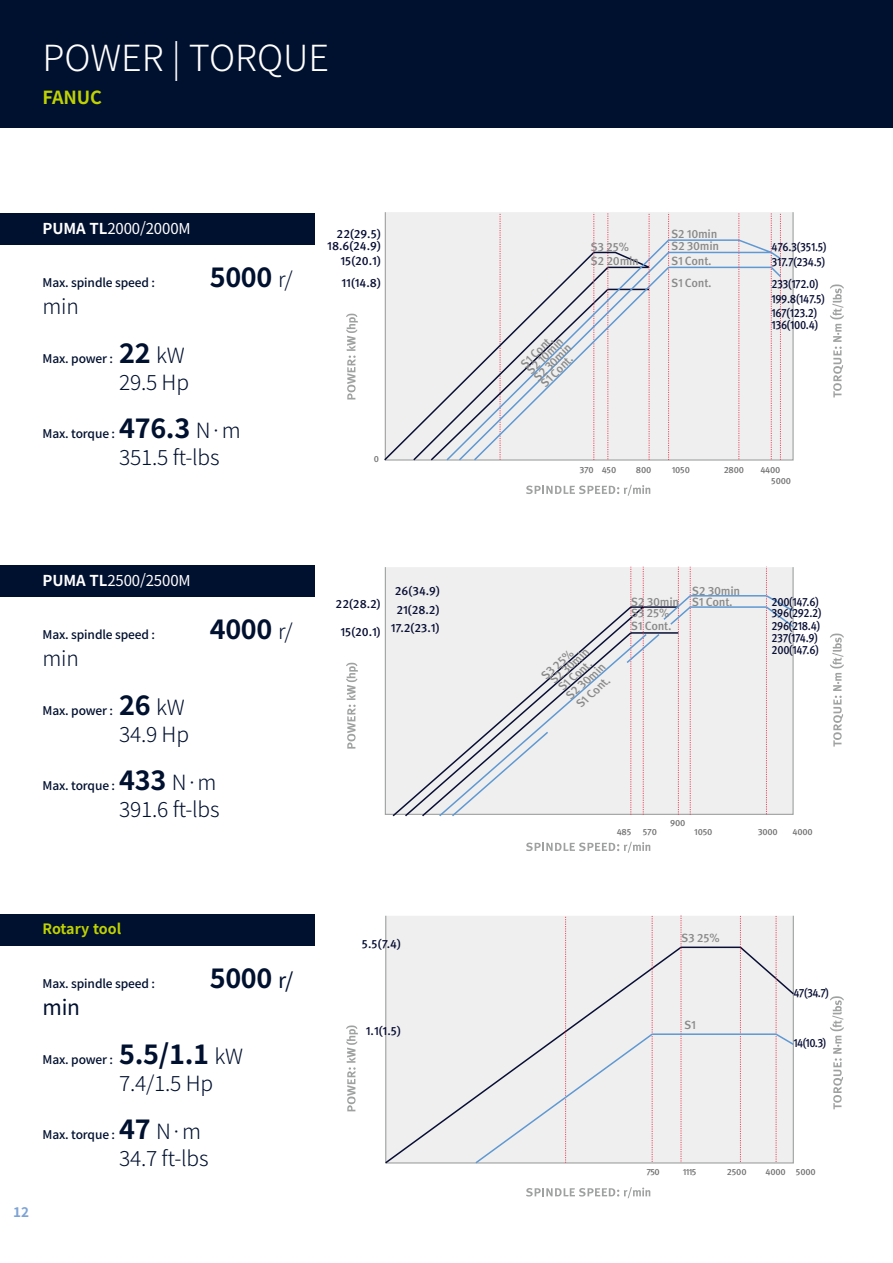
<style>
.page{position:relative;width:893px;height:1263px;background:#fff}
.page>*{position:absolute;margin:0;border:0;box-sizing:border-box;transform-origin:0 0}
.t1{font:300 36px "Noto Sans KR";color:#fff}
.t2{font:700 27px "Noto Sans KR";letter-spacing:-.01em;color:#00102f}
.t3{font:300 21px/27px "Noto Sans KR";letter-spacing:-.01em;color:#00102f}
.t4{font:21px "Noto Sans KR";color:#00102f}
.t5{font:700 18px "Noto Sans KR";letter-spacing:-.01em;color:#bfd200}
.t6{font:15px "Noto Sans KR";letter-spacing:-.01em;color:#fff}
.t7{font:700 14.25px "Noto Sans KR";letter-spacing:-.005em;color:#bfd200}
.t8{font:700 13.5px "Noto Sans KR";color:#7da3d6}
.t9{font:500 12px/14.5px "Doosan Meta Pro";letter-spacing:-.025em;color:#080e34;scale:.9 1}
.t10{font:500 12px "Noto Sans KR";letter-spacing:-.01em;color:#00102f}
.t11{font:500 12px/21.5px "Doosan Meta Pro";letter-spacing:-.025em;color:#898989}
.t12{font:500 12px/21.5px "Doosan Meta Pro";letter-spacing:-.025em;color:#080e34}
.t13{font:500 11.85px/8.9px "Doosan Meta Pro";color:#898989}
.t14{font:500 9px "Doosan Meta Pro";letter-spacing:-.025em;color:#727171}
.s1{font-weight:700}
.s2{font-weight:300;font-size:21px}
.s3{font-weight:400;font-size:21px}
.s4{font-weight:700;font-size:27px}
</style>
<div class="page">
<div style="left:0;top:0;width:893px;height:128px;background:#00102f"></div>
<div style="left:0;top:213px;width:315px;height:31px;background:#00102f"></div>
<div style="left:0;top:565px;width:315px;height:31px;background:#00102f"></div>
<div style="left:0;top:914px;width:315px;height:31px;background:#00102f"></div>
<svg style="left:526px;top:485px;width:124px;height:11px"></svg>
<svg style="left:526px;top:842px;width:124px;height:11px"></svg>
<svg style="left:526px;top:1187px;width:124px;height:11px"></svg>
<svg style="left:830px;top:284px;width:14px;height:113px"></svg>
<svg style="left:830px;top:633px;width:14px;height:114px"></svg>
<svg style="left:830px;top:996px;width:14px;height:113px"></svg>
<svg style="left:346px;top:314px;width:12px;height:85px"></svg>
<svg style="left:346px;top:663px;width:12px;height:86px"></svg>
<svg style="left:346px;top:1025px;width:12px;height:86px"></svg>
<div style="left:385px;top:212px;width:409px;height:249px;background:#efefef;border:1px solid #9fa0a0"></div>
<svg style="left:500px;top:213px;width:1px;height:25px"></svg>
<svg style="left:384px;top:250px;width:61px;height:211px"></svg>
<svg style="left:668px;top:213px;width:1px;height:25px"></svg>
<svg style="left:739px;top:213px;width:1px;height:25px"></svg>
<svg style="left:771px;top:213px;width:1px;height:25px"></svg>
<svg style="left:780px;top:213px;width:1px;height:25px"></svg>
<svg style="left:445px;top:238px;width:337px;height:223px"></svg>
<svg style="left:592px;top:213px;width:59px;height:247px"></svg>
<div style="left:385px;top:567px;width:409px;height:248px;background:#efefef;border:1px solid #9fa0a0"></div>
<svg style="left:391px;top:775px;width:47px;height:42px"></svg>
<hr style="left:690px;top:606px;width:76px;height:2px;background:#5f98d2">
<hr style="left:690px;top:595px;width:76px;height:1px;background:#5f98d2">
<svg style="left:438px;top:567px;width:254px;height:250px"></svg>
<svg style="left:764px;top:567px;width:30px;height:247px"></svg>
<div style="left:385px;top:915px;width:409px;height:248px;background:#efefef;border:1px solid #9fa0a0"></div>
<svg style="left:385px;top:945px;width:89px;height:219px"></svg>
<svg style="left:474px;top:915px;width:320px;height:249px"></svg>
<h1 class="t1" style="left:43px;top:38px;width:288px">POWER | TORQUE</h1>
<h3 class="t5" style="left:43px;top:87px;width:61px">FANUC</h3>
<p class="t6" style="left:43px;top:220px;width:150px"><span class="s1">PUMA TL</span>2000/2000M</p>
<p class="t10" style="left:43px;top:276px;width:114px">Max. spindle speed :</p>
<h2 class="t2" style="left:210px;top:262px;width:85px">5000 <span class="s2">r/</span></h2>
<h3 class="t3" style="left:43px;top:294px;width:38px">min</h3>
<p class="t10" style="left:43px;top:351px;width:72px">Max. power :</p>
<h2 class="t2" style="left:119px;top:337px;width:67px">22 <span class="s2">kW</span></h2>
<h3 class="t3" style="left:119px;top:369px;width:71px">29.5 Hp</h3>
<p class="t10" style="left:43px;top:427px;width:74px">Max. torque :</p>
<h2 class="t2" style="left:119px;top:413px;width:123px">476.3 <span class="s2">N·m</span></h2>
<h3 class="t3" style="left:119px;top:444px;width:102px">351.5 ft-lbs</h3>
<p class="t12" style="left:337px;top:223px;width:46px">22(29.5)</p>
<p class="t11" style="left:671px;top:227px;width:50px;line-height:12.6px">S2 10min<br>S2 30min</p>
<p class="t12" style="left:340px;top:251px;width:42px">15(20.1)<br>11(14.8)</p>
<p class="t12" style="left:327px;top:236px;width:55px">18.6(24.9)</p>
<p class="t11" style="left:591px;top:239px;width:50px;line-height:14.4px">S3 25%<br>S2 20min</p>
<p class="t11" style="left:671px;top:251px;width:42px">S1 Cont.<br>S1 Cont.</p>
<p class="t14" style="left:374px;top:453px;width:7px">0</p>
<p class="t11" style="left:516px;top:360px;width:49px;line-height:18.5px;rotate:-45deg">S1 Cont.<br>S2 30min</p>
<p class="t11" style="left:521px;top:365px;width:48px;rotate:-45deg">S2 10min</p>
<p class="t11" style="left:535px;top:378px;width:42px;rotate:-45deg">S1 Cont.</p>
<p class="t9" style="left:771px;top:239px;width:63px;line-height:15.3px">476.3(351.5)<br>317.7(234.5)</p>
<p class="t9" style="left:771px;top:277px;width:61px">233(172.0)<br>199.8(147.5)<br>167(123.2)</p>
<p class="t9" style="left:771px;top:318px;width:53px">136(100.4)</p>
<p class="t14" style="left:579px;top:464px;width:38px">370 450</p>
<p class="t14" style="left:672px;top:464px;width:20px">1050</p>
<p class="t14" style="left:636px;top:464px;width:17px">800</p>
<p class="t14" style="left:724px;top:464px;width:22px">2800</p>
<p class="t14" style="left:760px;top:464px;width:22px">4400</p>
<p class="t14" style="left:771px;top:475px;width:21px">5000</p>
<p class="t6" style="left:43px;top:572px;width:150px"><span class="s1">PUMA TL</span>2500/2500M</p>
<p class="t10" style="left:43px;top:628px;width:114px">Max. spindle speed :</p>
<h2 class="t2" style="left:210px;top:614px;width:85px">4000 <span class="s2">r/</span></h2>
<h3 class="t3" style="left:43px;top:646px;width:38px">min</h3>
<p class="t10" style="left:43px;top:703px;width:72px">Max. power :</p>
<h2 class="t2" style="left:119px;top:689px;width:67px">26 <span class="s2">kW</span></h2>
<h3 class="t3" style="left:119px;top:721px;width:71px">34.9 Hp</h3>
<p class="t10" style="left:43px;top:779px;width:74px">Max. torque :</p>
<h2 class="t2" style="left:119px;top:765px;width:99px">433 <span class="s2">N·m</span></h2>
<h3 class="t3" style="left:119px;top:796px;width:102px">391.6 ft-lbs</h3>
<p class="t7" style="left:43px;top:921px;width:80px">Rotary tool</p>
<p class="t10" style="left:43px;top:977px;width:114px">Max. spindle speed :</p>
<h2 class="t2" style="left:210px;top:963px;width:85px">5000 <span class="s3">r/</span></h2>
<h3 class="t4" style="left:43px;top:996px;width:39px">min</h3>
<p class="t10" style="left:43px;top:1052px;width:72px">Max. power :</p>
<h2 class="t2" style="left:119px;top:1038px;width:126px">5.5/1.1 <span class="s2">kW</span></h2>
<h3 class="t3" style="left:119px;top:1070px;width:96px">7.4/1.5 Hp</h3>
<p class="t10" style="left:43px;top:1128px;width:74px">Max. torque :</p>
<h3 class="t3" style="left:119px;top:1118px;width:91px"><span class="s4">47</span> N·m<br>34.7 ft-lbs</h3>
<p class="t8" style="left:13px;top:1205px;width:17px">12</p>
<p class="t12" style="left:336px;top:593px;width:47px">22(28.2)</p>
<p class="t12" style="left:340px;top:622px;width:42px">15(20.1)</p>
<p class="t12" style="left:395px;top:580px;width:47px">26(34.9)</p>
<p class="t11" style="left:692px;top:580px;width:50px">S2 30min</p>
<p class="t11" style="left:631px;top:589px;width:50px;line-height:24.9px">S2 30min<br>S1 Cont.</p>
<p class="t9" style="left:771px;top:596px;width:57px;line-height:10.9px">200(147.6)<br>396(292.2)</p>
<p class="t11" style="left:692px;top:591px;width:42px">S1 Cont.</p>
<p class="t12" style="left:391px;top:601px;width:50px;line-height:18.1px;text-align:center">21(28.2)<br>17.2(23.1)</p>
<p class="t11" style="left:631px;top:602px;width:40px">S3 25%</p>
<p class="t9" style="left:771px;top:620px;width:55px;line-height:12.3px">296(218.4)<br>237(174.9)<br>200(147.6)</p>
<p class="t13" style="left:541px;top:673px;width:53px;rotate:-41deg">S3 25%<br>S2 30min</p>
<p class="t13" style="left:552px;top:679px;width:44px;line-height:24.5px;rotate:-41deg">S1 Cont.<br>S1 Cont.</p>
<p class="t13" style="left:565px;top:693px;width:49px;rotate:-41deg">S2 30min</p>
<p class="t14" style="left:617px;top:827px;width:42px">485 570</p>
<p class="t14" style="left:670px;top:817px;width:17px">900</p>
<p class="t14" style="left:694px;top:827px;width:20px">1050</p>
<p class="t14" style="left:758px;top:827px;width:22px">3000</p>
<p class="t14" style="left:792px;top:827px;width:22px">4000</p>
<p class="t12" style="left:362px;top:933px;width:41px">5.5(7.4)</p>
<p class="t12" style="left:366px;top:1021px;width:37px">1.1(1.5)</p>
<p class="t11" style="left:681px;top:927px;width:40px">S3 25%</p>
<p class="t11" style="left:684px;top:1014px;width:13px">S1</p>
<p class="t9" style="left:793px;top:986px;width:41px">47(34.7)</p>
<p class="t9" style="left:793px;top:1035px;width:38px">14(10.3)</p>
<p class="t14" style="left:646px;top:1166px;width:15px">750</p>
<p class="t14" style="left:683px;top:1166px;width:15px">1115</p>
<p class="t14" style="left:727px;top:1166px;width:21px">2500</p>
<p class="t14" style="left:765px;top:1166px;width:52px">4000 5000</p>
</div>
